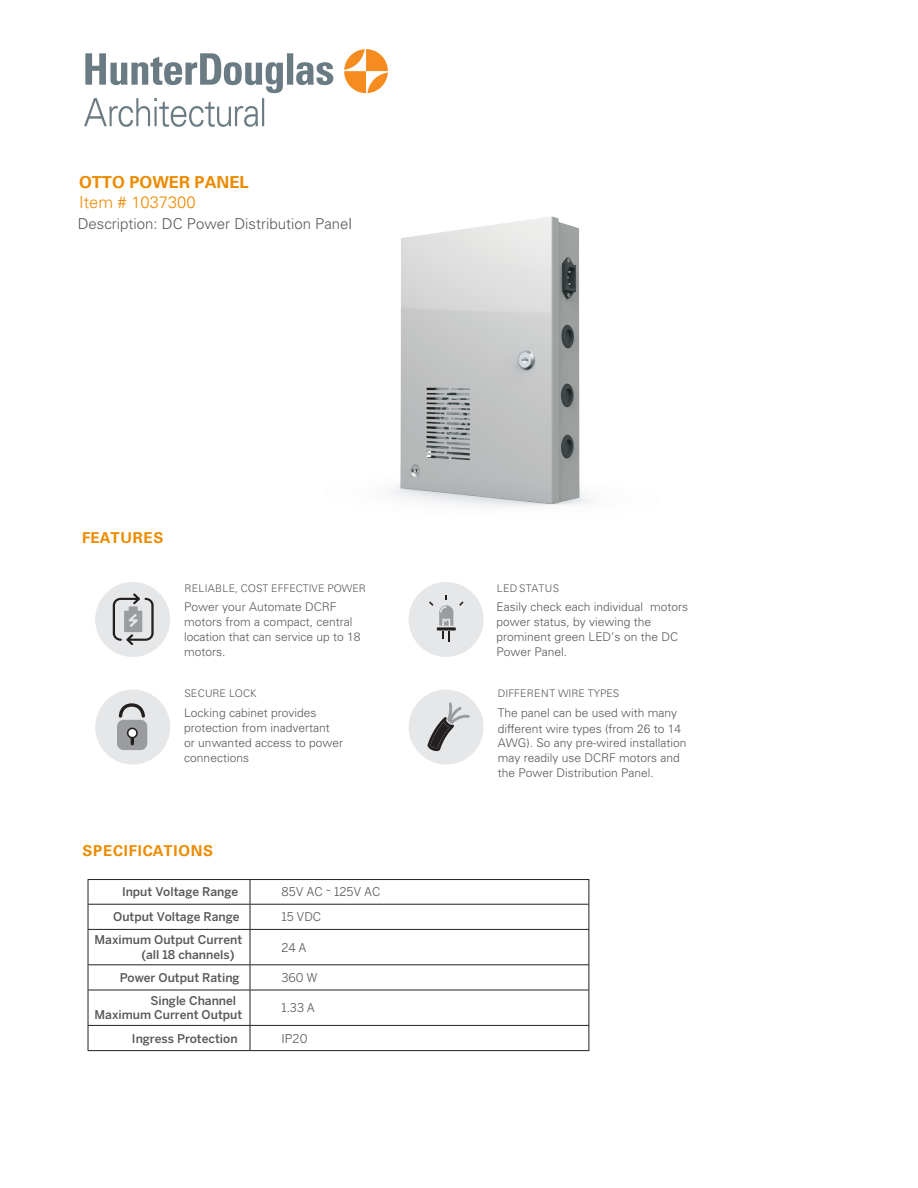
<style>
.page{position:relative;width:918px;height:1188px;background:#fff}
.page>*{position:absolute;margin:0;border:0;box-sizing:border-box;transform-origin:0 0}
.t1{font:700 16.5px "Univers LT Std";color:#ed8b00}
.t2{font:300 16.5px "Univers LT Std";color:#ed8b00}
.t3{font:300 15px "Univers LT Std";color:#57585a}
.t4{font:700 15px "Univers LT Std";letter-spacing:.05em;color:#ed8b00}
.t5{font:300 12px/15px "Univers LT Std";color:#57585a}
.t6{font:500 12px/14.4px "Benton Sans";color:#57585a}
.t7{font:12px "Benton Sans";color:#57585a}
.t8{font:300 10.5px "Univers LT Std";color:#57585a}
.t9{font:300 10.5px "Univers LT Std";letter-spacing:.035em;color:#57585a}
.s1{font-family:"Benton Sans";font-weight:400}
</style>
<div class="page">
<div style="left:95px;top:582px;width:75px;height:75px;background:#e6e7e9;border-radius:50%"></div>
<svg style="left:113px;top:594px;width:41px;height:51px"></svg>
<div style="left:95px;top:690px;width:75px;height:75px;background:#e6e7e9;border-radius:50%"></div>
<div style="left:117px;top:720px;width:30px;height:30px;background:#9b9ca0;border-radius:7px"></div>
<svg style="left:131px;top:738px;width:3px;height:6px"></svg>
<div style="left:128px;top:728px;width:9px;height:10px;background:#fff;border-radius:50%"></div>
<div style="left:127px;top:728px;width:11px;height:10px;border:2px solid #231f20;border-radius:50%"></div>
<svg style="left:118px;top:703px;width:27px;height:15px"></svg>
<div style="left:409px;top:690px;width:75px;height:75px;background:#e6e7e9;border-radius:50%"></div>
<svg style="left:427px;top:702px;width:43px;height:49px"></svg>
<div style="left:409px;top:582px;width:75px;height:75px;background:#e6e7e9;border-radius:50%"></div>
<svg style="left:437px;top:627px;width:19px;height:4px"></svg>
<svg style="left:439px;top:595px;width:14px;height:47px"></svg>
<svg style="left:429px;top:601px;width:4px;height:5px"></svg>
<svg style="left:459px;top:601px;width:5px;height:5px"></svg>
<img style="left:390px;top:216px;width:201px;height:291px">
<svg style="left:251px;top:903px;width:337px;height:122px"></svg>
<hr style="left:88px;top:879px;width:162px;height:1px;background:#231f20">
<hr style="left:250px;top:879px;width:339px;height:1px;background:#231f20">
<svg style="left:88px;top:880px;width:163px;height:170px"></svg>
<svg style="left:588px;top:880px;width:1px;height:49px"></svg>
<hr style="left:588px;top:930px;width:1px;height:34px;background:#231f20">
<svg style="left:588px;top:965px;width:1px;height:25px"></svg>
<hr style="left:588px;top:990px;width:1px;height:35px;background:#231f20">
<svg style="left:588px;top:1026px;width:1px;height:24px"></svg>
<hr style="left:88px;top:929px;width:162px;height:1px;background:#231f20">
<hr style="left:250px;top:929px;width:339px;height:1px;background:#231f20">
<hr style="left:88px;top:964px;width:162px;height:1px;background:#231f20">
<hr style="left:250px;top:964px;width:339px;height:1px;background:#231f20">
<hr style="left:88px;top:990px;width:162px;height:1px;background:#231f20">
<hr style="left:250px;top:990px;width:339px;height:1px;background:#231f20">
<hr style="left:88px;top:1025px;width:162px;height:1px;background:#231f20">
<hr style="left:250px;top:1025px;width:339px;height:1px;background:#231f20">
<hr style="left:88px;top:1050px;width:162px;height:1px;background:#231f20">
<hr style="left:250px;top:1050px;width:339px;height:1px;background:#231f20">
<hr style="left:88px;top:904px;width:162px;height:1px;background:#231f20">
<hr style="left:250px;top:904px;width:339px;height:1px;background:#231f20">
<img style="left:84px;top:49px;width:304px;height:78px">
<h1 class="t1" style="left:79px;top:172px;width:171px">OTTO POWER PANEL</h1>
<h1 class="t2" style="left:79px;top:193px;width:118px">Item # 1037300</h1>
<p class="t3" style="left:78px;top:215px;width:276px">Description: DC Power Distribution Pane<span class="s1">l</span></p>
<p class="t4" style="left:82px;top:529px;width:83px">FEATURES</p>
<p class="t8" style="left:185px;top:582px;width:183px">RELIABLE, COST EFFECTIVE POWER</p>
<p class="t5" style="left:184px;top:599px;width:178px">Power your Automate DCRF motors from a compact, central location that can service up to 18 motors.</p>
<p class="t8" style="left:185px;top:687px;width:74px">SECURE LOCK</p>
<p class="t5" style="left:184px;top:706px;width:160px">Locking cabinet provides protection from inadvertant or unwanted access to power connections</p>
<p class="t4" style="left:82px;top:842px;width:132px">SPECIFICATIONS</p>
<p class="t6" style="left:122px;top:885px;width:118px">Input Voltage Range</p>
<p class="t7" style="left:282px;top:885px;width:101px">85V AC ~ 125V AC</p>
<p class="t6" style="left:113px;top:910px;width:128px">Output Voltage Range</p>
<p class="t7" style="left:282px;top:910px;width:41px">15 VDC</p>
<p class="t6" style="left:141px;top:933px;width:102px;text-indent:-47px">Maximum Output Current (all 18 channels)</p>
<p class="t7" style="left:282px;top:940px;width:27px">24 A</p>
<p class="t6" style="left:120px;top:970px;width:122px">Power Output Rating</p>
<p class="t7" style="left:282px;top:970px;width:38px">360 W</p>
<p class="t6" style="left:95px;top:993px;width:149px;text-indent:56px">Single Channel<br>Maximum Current Output</p>
<p class="t7" style="left:282px;top:1001px;width:35px">1.33 A</p>
<p class="t6" style="left:132px;top:1031px;width:107px">Ingress Protection</p>
<p class="t7" style="left:282px;top:1031px;width:27px">IP20</p>
<p class="t9" style="left:497px;top:582px;width:64px">LED STATUS</p>
<p class="t5" style="left:497px;top:599px;width:193px">Easily check each individual motors power status, by viewing the prominent green LED’s on the DC<br>Power Panel.</p>
<p class="t8" style="left:498px;top:687px;width:123px">DIFFEREN T WIRE TYPES</p>
<p class="t5" style="left:498px;top:706px;width:190px">The panel can be used with many di<span class="s1">ff</span>erent wire types (from 26 to 14<br>AWG). So any pre-wired installation may readily use DCRF motors and the Power Distribution Panel.</p>
</div>
